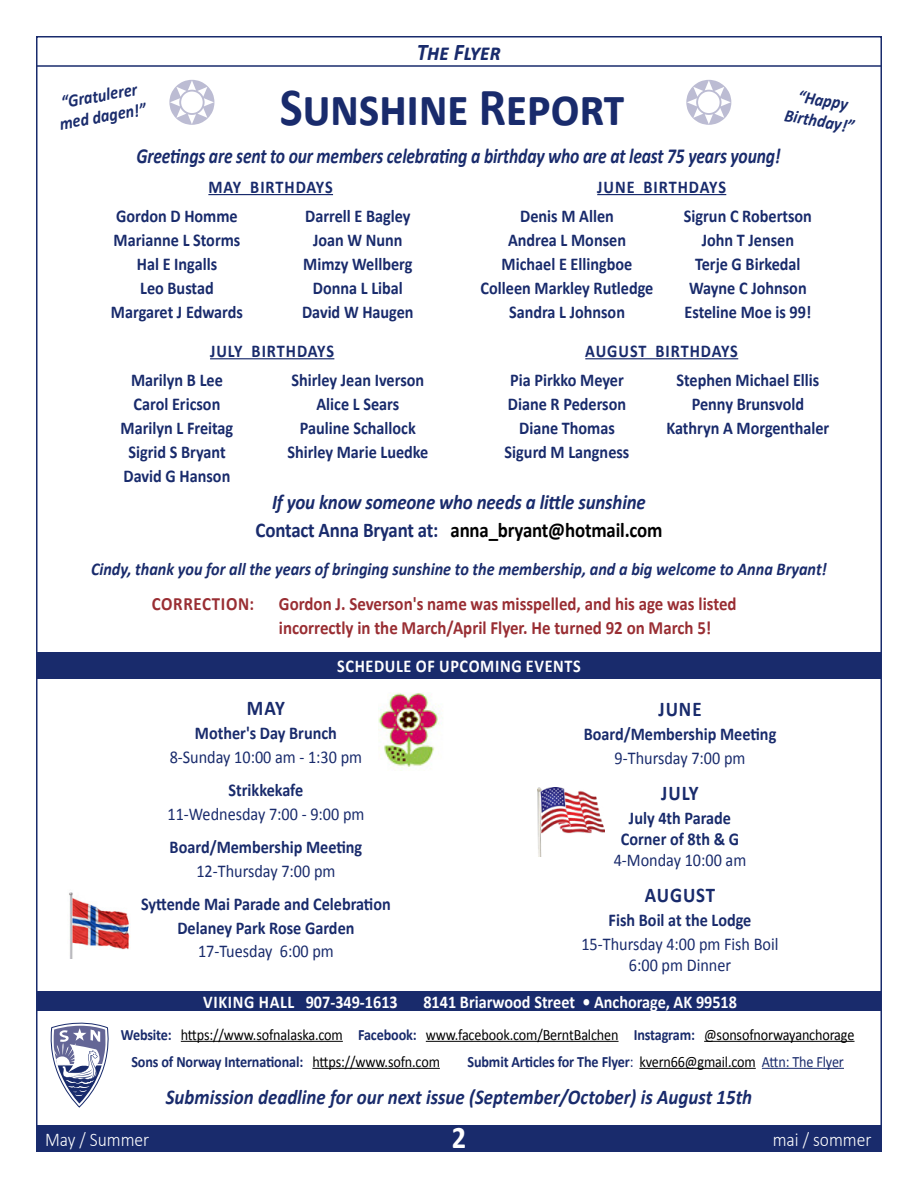
<style>
.page{position:relative;width:918px;height:1188px;background:#fff}
.page>*{position:absolute;margin:0;border:0;box-sizing:border-box;transform-origin:0 0}
.t1{font:700 54px "Calibri";letter-spacing:-.01em;color:#192b6c;scale:.9 1}
.t2{font:700 31.5px "Calibri";color:#fff;scale:.9 1}
.t3{font:italic 700 24px "Calibri";color:#192b6c;scale:.9 1}
.t4{font:italic 700 21.45px "Calibri";letter-spacing:-.01em;color:#192b6c;scale:.82 1}
.t5{font:italic 700 21px/28.5px "Calibri";color:#192b6c;text-align:center;scale:.9 1}
.t6{font:700 21px "Calibri";letter-spacing:.05em;color:#192b6c;scale:.9 1}
.t7{font:300 19.5px "Calibri";color:#fff;scale:.9 1}
.t8{font:700 18.75px/24px "Calibri";color:#992e33;scale:.9 1}
.t9{font:700 18.75px "Calibri";letter-spacing:.04em;color:#992e33;scale:.9 1}
.t10{font:700 18px/24px "Calibri";color:#192b6c;text-align:center;scale:.9 1}
.t11{font:18px/21px "Calibri";color:#192b6c;text-align:center;scale:.9 1}
.t12{font:italic 700 18px/21px "Calibri";color:#192b6c;text-align:center;scale:.9 1}
.t13{font:700 18px "Calibri";letter-spacing:.04em;color:#fff;scale:.9 1}
.t14{font:700 18px "Calibri";letter-spacing:.06em;color:#192b6c;scale:.9 1}
.t15{font:700 18px "Calibri";color:#fff;scale:.9 1}
.t16{font:700 18px "Calibri";letter-spacing:.055em;color:#192b6c;scale:.9 1}
.t17{font:15.75px/27px "Calibri";letter-spacing:-.01em;color:#000;scale:.9 1}
.t18{font:700 15.75px "Calibri";letter-spacing:-.01em;color:#192b6c;scale:.9 1}
.s1{font-style:normal}
.s2{font-style:normal;color:#000}
.s3{font-weight:700;color:#192b6c}
.s4{font-weight:400}
.s5{font-weight:400;color:#000}
</style>
<div class="page">
<div style="left:36px;top:1125px;width:846px;height:27px;background:#192b6c"></div>
<hr style="left:36px;top:65px;width:846px;height:2px;background:#192b6c">
<div style="left:36px;top:991px;width:846px;height:20px;background:#192b6c"></div>
<div style="left:36px;top:652px;width:846px;height:27px;background:#192b6c"></div>
<hr style="left:181px;top:1041px;width:162px;height:1px;background:#000">
<hr style="left:426px;top:1041px;width:193px;height:1px;background:#000">
<hr style="left:704px;top:1041px;width:151px;height:1px;background:#000">
<hr style="left:312px;top:1068px;width:128px;height:1px;background:#000">
<hr style="left:639px;top:1068px;width:117px;height:1px;background:#000">
<hr style="left:762px;top:1068px;width:82px;height:1px;background:#192b6c">
<svg style="left:51px;top:1023px;width:57px;height:84px"></svg>
<svg style="left:169px;top:80px;width:45px;height:45px"></svg>
<svg style="left:686px;top:80px;width:45px;height:45px"></svg>
<hr style="left:208px;top:194px;width:125px;height:1px;background:#192b6c">
<hr style="left:210px;top:358px;width:124px;height:1px;background:#192b6c">
<hr style="left:597px;top:194px;width:129px;height:1px;background:#192b6c">
<hr style="left:585px;top:358px;width:153px;height:1px;background:#192b6c">
<img style="left:69px;top:892px;width:61px;height:66px">
<img style="left:379px;top:693px;width:63px;height:78px">
<img style="left:537px;top:788px;width:68px;height:68px">
<h3 class="t3" style="left:417px;top:35px;width:95px">The Flyer</h3>
<p class="t12" style="left:54px;top:92px;width:99px;text-align:left;rotate:-10deg">“Gratulerer med dagen!”</p>
<p class="t12" style="left:791px;top:83px;width:79px;rotate:10deg">“Happy<br>Birthday!”</p>
<h1 class="t1" style="left:280px;top:69px;width:385px">Sunshine Report</h1>
<p class="t4" style="left:136px;top:140px;width:787px">Greetings are sent to our members celebrating a birthday who are at least 75 years young!</p>
<p class="t16" style="left:208px;top:174px;width:140px">MAY BIRTHDAYS</p>
<p class="t10" style="left:111px;top:203px;width:148px">Gordon D Homme<br>Marianne L Storms<br>Hal E Ingalls<br>Leo Bustad<br>Margaret J Edwards</p>
<p class="t10" style="left:302px;top:203px;width:126px">Darrell E Bagley<br>Joan W Nunn<br>Mimzy Wellberg<br>Donna L Libal<br>David W Haugen</p>
<p class="t14" style="left:210px;top:338px;width:139px">JULY BIRTHDAYS</p>
<p class="t10" style="left:121px;top:367px;width:127px">Marilyn B Lee<br>Carol Ericson<br>Marilyn L Freitag<br>Sigrid S Bryant<br>David G Hanson</p>
<p class="t10" style="left:287px;top:367px;width:158px">Shirley Jean Iverson<br>Alice L Sears<br>Pauline Schallock<br>Shirley Marie Luedke</p>
<p class="t14" style="left:597px;top:174px;width:145px">JUNE BIRTHDAYS</p>
<p class="t10" style="left:481px;top:203px;width:194px">Denis M Allen<br>Andrea L Monsen<br>Michael E Ellingboe<br>Colleen Markley Rutledge<br>Sandra L Johnson</p>
<p class="t10" style="left:684px;top:203px;width:144px">Sigrun C Robertson<br>John T Jensen<br>Terje G Birkedal<br>Wayne C Johnson<br>Esteline Moe is 99!</p>
<p class="t14" style="left:585px;top:338px;width:171px">AUGUST BIRTHDAYS</p>
<p class="t10" style="left:505px;top:367px;width:140px">Pia Pirkko Meyer<br>Diane R Pederson<br>Diane Thomas<br>Sigurd M Langness</p>
<p class="t10" style="left:666px;top:367px;width:183px">Stephen Michael Ellis<br>Penny Brunsvold<br>Kathryn A Morgenthaler</p>
<p class="t5" style="left:256px;top:487px;width:454px">If you know someone who needs a little sunshine<br><span class="s1">Contact Anna Bryant at:</span> <span class="s2">anna_bryant@hotmail.com</span></p>
<p class="t12" style="left:91px;top:557px;width:819px">Cindy, thank you for all the years of bringing sunshine to the membership, and a big welcome to Anna Bryant!</p>
<p class="t9" style="left:152px;top:591px;width:115px">CORRECTION:</p>
<p class="t8" style="left:279px;top:592px;width:510px">Gordon J. Severson's name was misspelled, and his age was listed incorrectly in the March/April Flyer. He turned 92 on March 5!</p>
<p class="t13" style="left:337px;top:653px;width:272px">SCHEDULE OF UPCOMING EVENTS</p>
<p class="t6" style="left:247px;top:693px;width:44px">MAY</p>
<p class="t10" style="left:195px;top:720px;width:159px">Mother's Day Brunch</p>
<p class="t11" style="left:170px;top:746px;width:215px">8-Sunday 10:00 am - 1:30 pm</p>
<p class="t10" style="left:229px;top:777px;width:85px">Strikkekafe</p>
<p class="t11" style="left:167px;top:803px;width:220px">11-Wednesday 7:00 - 9:00 pm</p>
<p class="t10" style="left:170px;top:834px;width:216px">Board/Membership Meeting</p>
<p class="t11" style="left:196px;top:860px;width:156px">12-Thursday 7:00 pm</p>
<p class="t10" style="left:141px;top:891px;width:279px">Syttende Mai Parade and Celebration<br>Delaney Park Rose Garden</p>
<p class="t11" style="left:198px;top:941px;width:152px">17-Tuesday 6:00 pm</p>
<p class="t6" style="left:659px;top:694px;width:49px">JUNE</p>
<p class="t10" style="left:584px;top:721px;width:216px">Board/Membership Meeting</p>
<p class="t11" style="left:615px;top:747px;width:147px">9-Thursday 7:00 pm</p>
<p class="t6" style="left:661px;top:778px;width:43px">JULY</p>
<p class="t10" style="left:621px;top:806px;width:133px;line-height:21px">July 4th Parade<br>Corner of 8th &amp; G</p>
<p class="t11" style="left:614px;top:849px;width:149px">4-Monday 10:00 am</p>
<p class="t6" style="left:645px;top:880px;width:80px">AUGUST</p>
<p class="t10" style="left:609px;top:907px;width:160px">Fish Boil at the Lodge</p>
<p class="t11" style="left:581px;top:933px;width:221px">15-Thursday 4:00 pm Fish Boil<br>6:00 pm Dinner</p>
<p class="t13" style="left:203px;top:989px;width:218px">VIKING HALL 907-349-1613</p>
<p class="t15" style="left:423px;top:989px;width:350px">8141 Briarwood Street • Anchorage, AK 99518</p>
<p class="t17" style="left:131px;top:1021px;width:805px;text-indent:-11px"><span class="s3">Website:</span> https://www.sofnalaska.com <span class="s3">Facebook:</span> www.facebook.com/BerntBalchen <span class="s3">Instagram:</span> @sonsofnorwayanchorage<br><span class="s3">Sons of Norway International:</span> https://www.sofn.com</p>
<p class="t18" style="left:467px;top:1050px;width:420px">Submit Articles for The Flyer<span class="s4">:</span> <span class="s5">kvern66@gmail.com</span> <span class="s4">Attn: The Flyer</span></p>
<p class="t5" style="left:166px;top:1082px;width:653px">Submission deadline for our next issue (September/October) is August 15th</p>
<h2 class="t2" style="left:452px;top:1115px;width:17px">2</h2>
<p class="t7" style="left:45px;top:1127px;width:117px">May / Summer</p>
<p class="t7" style="left:773px;top:1127px;width:111px">mai / sommer</p>
</div>
